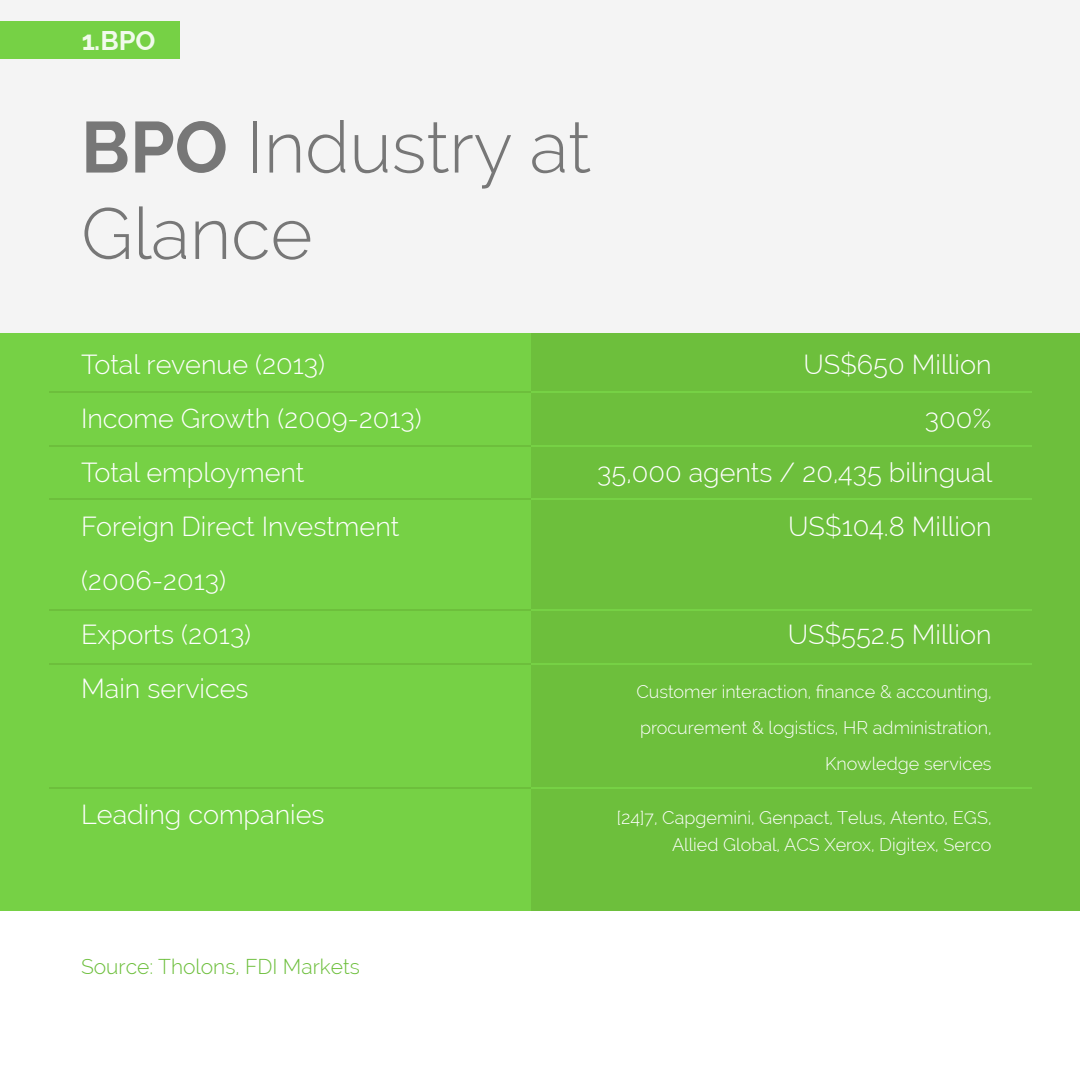
<style>
.page{position:relative;width:1080px;height:1080px;background:#fff}
.page>*{position:absolute;margin:0;border:0;box-sizing:border-box;transform-origin:0 0}
.t1{font:300 72px/86.4px "Raleway";color:#777}
.t2{font:300 27px/54px "Raleway";color:#fff}
.t3{font:700 27px "Raleway";color:#fff}
.t4{font:300 21px "Raleway";color:#6dbf3c}
.t5{font:300 18px/36px "Raleway";color:#fff;text-align:right}
.s1{font-weight:700}
</style>
<div class="page">
<div style="left:0;top:0;width:1080px;height:334px;background:#f4f4f4"></div>
<div style="left:0;top:333px;width:1080px;height:577px;background:#76d145"></div>
<div style="left:531px;top:333px;width:549px;height:577px;background:#6dbf3c"></div>
<div style="left:0;top:21px;width:180px;height:37px;background:#76d145"></div>
<hr style="left:50px;top:392px;width:481px;height:1px;background:#6dbf3c">
<hr style="left:50px;top:446px;width:481px;height:1px;background:#6dbf3c">
<hr style="left:50px;top:498px;width:481px;height:2px;background:#6dbf3c">
<hr style="left:50px;top:609px;width:481px;height:1px;background:#6dbf3c">
<hr style="left:50px;top:663px;width:481px;height:1px;background:#6dbf3c">
<hr style="left:50px;top:788px;width:481px;height:1px;background:#6dbf3c">
<hr style="left:531px;top:392px;width:501px;height:1px;background:#76d145">
<hr style="left:531px;top:446px;width:501px;height:1px;background:#76d145">
<hr style="left:531px;top:498px;width:501px;height:2px;background:#76d145">
<hr style="left:531px;top:609px;width:501px;height:1px;background:#76d145">
<hr style="left:531px;top:663px;width:501px;height:1px;background:#76d145">
<hr style="left:531px;top:788px;width:501px;height:1px;background:#76d145">
<p class="t3" style="left:81px;top:25px;width:76px">1.BPO</p>
<h1 class="t1" style="left:81px;top:104px;width:511px"><span class="s1">BPO</span> Industry at<br>Glance</h1>
<p class="t2" style="left:81px;top:337px;width:342px">Total revenue (2013)<br>Income Growth (2009-2013)<br>Total employment<br>Foreign Direct Investment (2006-2013)<br>Exports (2013)<br>Main services</p>
<p class="t2" style="left:81px;top:787px;width:245px">Leading companies</p>
<p class="t2" style="left:597px;top:337px;width:396px;text-align:right">US$650 Million<br>300%<br>35,000 agents / 20,435 bilingual<br>US$104.8 Million</p>
<p class="t2" style="left:788px;top:607px;width:205px">US$552.5 Million</p>
<p class="t5" style="left:636px;top:673px;width:357px">Customer interaction, finance &amp; accounting, procurement &amp; logistics, HR administration,<br>Knowledge services</p>
<p class="t5" style="left:617px;top:804px;width:376px;line-height:27px">[24]7, Capgemini, Genpact, Telus, Atento, EGS,<br>Allied Global, ACS Xerox, Digitex, Serco</p>
<p class="t4" style="left:81px;top:954px;width:280px">Source: Tholons, FDI Markets</p>
</div>
